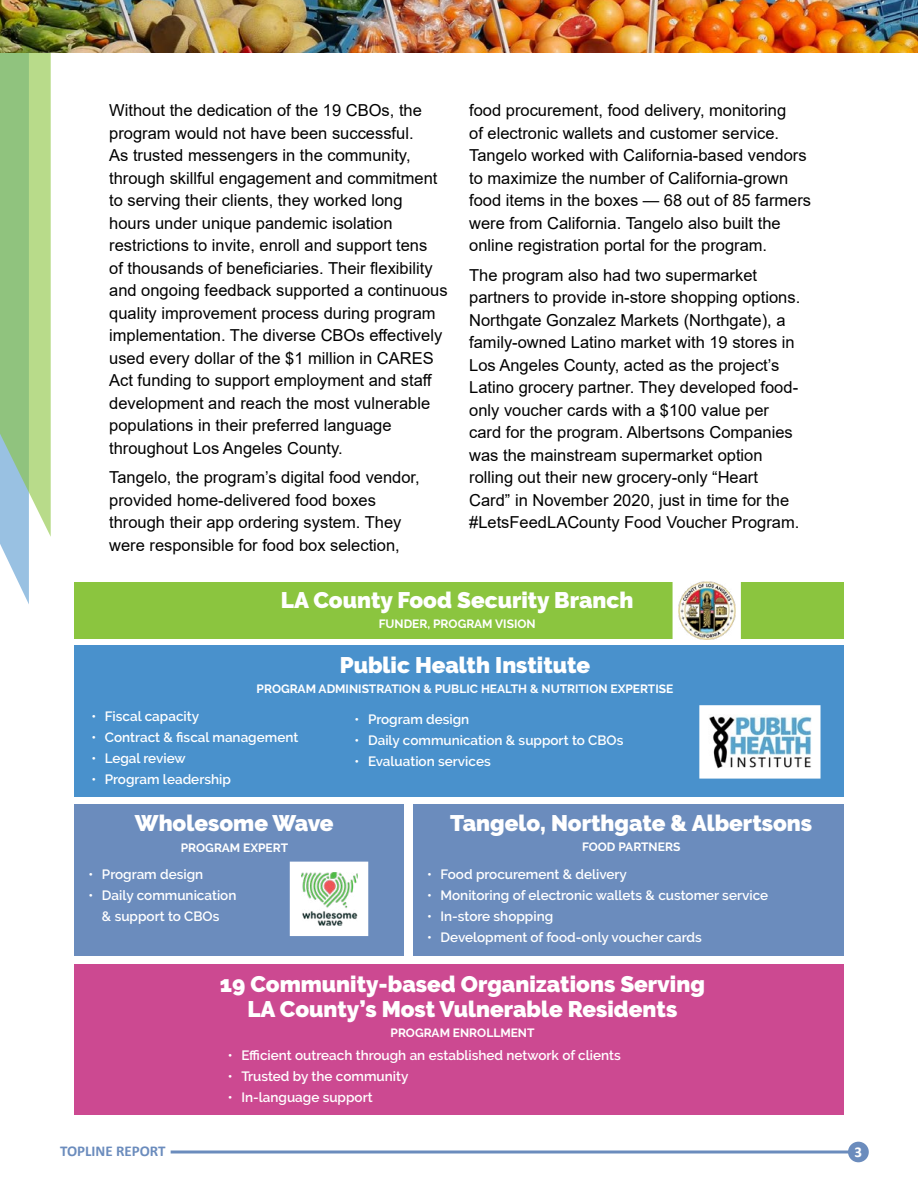
<style>
.page{position:relative;width:918px;height:1188px;background:#fff}
.page>*{position:absolute;margin:0;border:0;box-sizing:border-box;transform-origin:0 0}
.Program{font:900 22.5px "Raleway";color:#fff}
.t1{font:16.5px/22.5px "Arial";color:#000}
.t2{font:700 15px "Calibri";color:#6b8cbd}
.t3{font:700 15px "Calibri";color:#fff}
.t4{font:600 13.5px/21px "Raleway";color:#fff;text-align:center}
.Program_Description{font:700 12px "Raleway";color:#fff}
</style>
<div class="page">
<svg style="left:171px;top:1150px;width:677px;height:4px;background:#8fa8cd"></svg>
<div style="left:848px;top:1142px;width:21px;height:20px;background:#6b8cbd;border-radius:50%"></div>
<svg style="left:0;top:25px;width:51px;height:579px;background:#aad19b"></svg>
<img style="left:1px;top:0;width:917px;height:52px">
<div style="left:74px;top:582px;width:770px;height:57px;background:#8bc53f"></div>
<div style="left:74px;top:646px;width:770px;height:151px;background:#4991cc"></div>
<div style="left:674px;top:577px;width:65px;height:64px;background:#fff"></div>
<img style="left:678px;top:582px;width:58px;height:57px">
<div style="left:673px;top:576px;width:68px;height:67px;border:3px solid #fff"></div>
<img style="left:709px;top:715px;width:102px;height:54px">
<div style="left:699px;top:705px;width:122px;height:74px;border:9px solid #fff"></div>
<div style="left:74px;top:805px;width:330px;height:151px;background:#6b8cbd"></div>
<div style="left:413px;top:805px;width:431px;height:151px;background:#6b8cbd"></div>
<img style="left:301px;top:873px;width:56px;height:52px">
<div style="left:290px;top:862px;width:78px;height:74px;border:10px solid #fff"></div>
<div style="left:74px;top:964px;width:770px;height:150px;background:#cc4991"></div>
<p class="t1" style="left:109px;top:99px;width:340px">Without the dedication of the 19 CBOs, the program would not have been successful.<br>As trusted messengers in the community, through skillful engagement and commitment to serving their clients, they worked long hours under unique pandemic isolation restrictions to invite, enroll and support tens<br>of thousands of beneficiaries. Their flexibility and ongoing feedback supported a continuous quality improvement process during program implementation. The diverse CBOs effectively used every dollar of the $1 million in CARES Act funding to support employment and staff development and reach the most vulnerable populations in their preferred language throughout Los Angeles County.</p>
<p class="t1" style="left:109px;top:466px;width:312px">Tangelo, the program’s digital food vendor, provided home-delivered food boxes through their app ordering system. They were responsible for food box selection,</p>
<p class="t1" style="left:469px;top:99px;width:343px">food procurement, food delivery, monitoring<br>of electronic wallets and customer service.<br>Tangelo worked with California-based vendors to maximize the number of California-grown food items in the boxes — 68 out of 85 farmers were from California. Tangelo also built the online registration portal for the program.</p>
<p class="t1" style="left:469px;top:263px;width:333px">The program also had two supermarket partners to provide in-store shopping options.<br>Northgate Gonzalez Markets (Northgate), a family-owned Latino market with 19 stores in Los Angeles County, acted as the project’s Latino grocery partner. They developed food&shy;only voucher cards with a $100 value per card for the program. Albertsons Companies was the mainstream supermarket option rolling out their new grocery-only “Heart Card” in November 2020, just in time for the #LetsFeedLACounty Food Voucher Program.</p>
<p class="Program" style="left:281px;top:587px;width:354px">LA County Food Security Branch</p>
<p class="Program_Description" style="left:379px;top:617px;width:159px">FUNDER, PROGRAM VISION</p>
<p class="Program" style="left:340px;top:652px;width:252px">Public Health Institute</p>
<p class="Program_Description" style="left:257px;top:682px;width:418px">PROGRAM ADMINISTRATION &amp; PUBLIC HEALTH &amp; NUTRITION EXPERTISE</p>
<p class="t4" style="left:91px;top:706px;width:109px">• Fiscal capacity</p>
<p class="t4" style="left:91px;top:727px;width:208px">• Contract &amp; fiscal management</p>
<p class="t4" style="left:91px;top:748px;width:96px">• Legal review</p>
<p class="t4" style="left:91px;top:769px;width:141px">• Program leadership</p>
<p class="Program" style="left:135px;top:811px;width:200px">Wholesome Wave</p>
<p class="Program_Description" style="left:181px;top:841px;width:109px">PROGRAM EXPERT</p>
<p class="t4" style="left:88px;top:864px;width:116px">• Program design</p>
<p class="t4" style="left:88px;top:885px;width:150px">• Daily communication &amp; support to CBOs</p>
<p class="t4" style="left:355px;top:709px;width:116px">• Program design</p>
<p class="t4" style="left:355px;top:730px;width:270px">• Daily communication &amp; support to CBOs</p>
<p class="t4" style="left:355px;top:751px;width:138px">• Evaluation services</p>
<p class="Program" style="left:450px;top:810px;width:363px">Tangelo, Northgate &amp; Albertsons</p>
<p class="Program_Description" style="left:582px;top:840px;width:100px">FOOD PARTNERS</p>
<p class="t4" style="left:427px;top:864px;width:201px">• Food procurement &amp; delivery</p>
<p class="t4" style="left:427px;top:885px;width:343px">• Monitoring of electronic wallets &amp; customer service</p>
<p class="t4" style="left:427px;top:906px;width:128px">• In-store shopping</p>
<p class="t4" style="left:427px;top:927px;width:276px">• Development of food-only voucher cards</p>
<p class="Program" style="left:220px;top:971px;width:487px">19 Community-based Organizations Serving</p>
<p class="Program" style="left:247px;top:996px;width:432px">LA County’s Most Vulnerable Residents</p>
<p class="Program_Description" style="left:391px;top:1026px;width:146px">PROGRAM ENROLLMENT</p>
<p class="t4" style="left:228px;top:1044px;width:394px">• Efficient outreach through an established network of clients</p>
<p class="t4" style="left:228px;top:1065px;width:182px">• Trusted by the community</p>
<p class="t4" style="left:228px;top:1086px;width:146px">• In-language support</p>
<p class="t2" style="left:60px;top:1141px;width:107px">TOPLINE REPORT</p>
<p class="t3" style="left:854px;top:1141px;width:9px">3</p>
</div>
